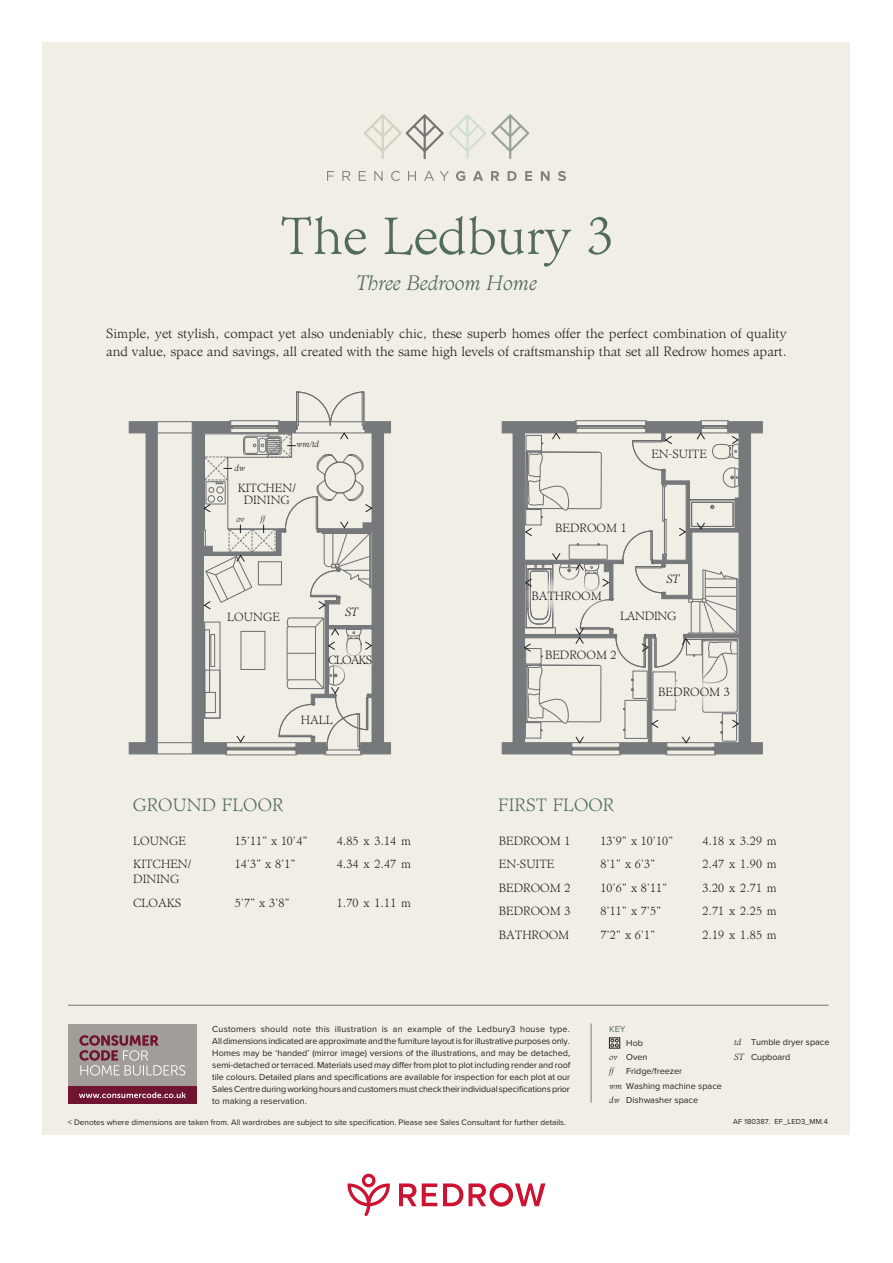
<style>
.page{position:relative;width:893px;height:1263px;background:#fff}
.page>*{position:absolute;margin:0;border:0;box-sizing:border-box;transform-origin:0 0}
.t1{font:52.5px "Cg Administer Lt";color:#526b5d}
.t2{font:21px "Cg Administer Lt It";color:#526b5d}
.t3{font:18px "Cg Administer Lt";letter-spacing:.01em;color:#526b5d}
.t4{font:13.5px/18px "Cg Administer Lt";color:#231f20}
.t5{font:12px/23.5px "Cg Administer Lt";color:#231f20}
.t6{font:12px "Cg Administer Lt";letter-spacing:-.025em;color:#231f20}
.t7{font:12px "Cg Administer Lt It";color:#231f20}
.t8{font:9px/12px "Proxima Nova";color:#231f20}
.t9{font:9px "Cg Administer Lt It";color:#231f20}
.t10{font:9px "Proxima Nova";color:#526b5d}
.t11{font:8.25px "Proxima Nova";color:#231f20}
.t12{font:7.5px "Proxima Nova";letter-spacing:.01em;color:#231f20}
.s1{font-family:"Cg Administer Lt It"}
</style>
<div class="page">
<div style="left:43px;top:43px;width:807px;height:1092px;background:#f0eee5"></div>
<hr style="left:68px;top:1005px;width:761px;height:1px;background:#76787b">
<div style="left:68px;top:1086px;width:129px;height:17px;background:#6f1530"></div>
<svg style="left:79px;top:1092px;width:107px;height:6px"></svg>
<div style="left:68px;top:1024px;width:129px;height:62px;background:#a39d99"></div>
<svg style="left:79px;top:1035px;width:106px;height:40px"></svg>
<svg style="left:399px;top:1183px;width:38px;height:23px"></svg>
<svg style="left:443px;top:1183px;width:102px;height:23px"></svg>
<svg style="left:348px;top:1174px;width:42px;height:42px"></svg>
<hr style="left:591px;top:1023px;width:1px;height:80px;background:#76787b">
<div style="left:609px;top:1038px;width:11px;height:10px;border:1px solid #231f20"></div>
<svg style="left:611px;top:1039px;width:7px;height:8px"></svg>
<hr style="left:571px;top:755px;width:50px;height:1px;background:#6c6d70">
<hr style="left:666px;top:755px;width:50px;height:1px;background:#6c6d70">
<hr style="left:325px;top:755px;width:37px;height:1px;background:#6c6d70">
<hr style="left:157px;top:754px;width:35px;height:1px;background:#6c6d70">
<hr style="left:157px;top:421px;width:35px;height:1px;background:#6c6d70">
<hr style="left:157px;top:433px;width:35px;height:1px;background:#6c6d70">
<hr style="left:157px;top:742px;width:35px;height:1px;background:#6c6d70">
<hr style="left:225px;top:755px;width:72px;height:1px;background:#6c6d70">
<svg style="left:129px;top:421px;width:29px;height:333px"></svg>
<svg style="left:364px;top:114px;width:165px;height:45px"></svg>
<svg style="left:327px;top:171px;width:7px;height:10px"></svg>
<svg style="left:342px;top:171px;width:9px;height:10px"></svg>
<svg style="left:359px;top:171px;width:7px;height:10px"></svg>
<svg style="left:374px;top:171px;width:9px;height:10px"></svg>
<svg style="left:391px;top:171px;width:9px;height:10px"></svg>
<svg style="left:408px;top:171px;width:8px;height:10px"></svg>
<svg style="left:424px;top:171px;width:10px;height:10px"></svg>
<svg style="left:440px;top:171px;width:9px;height:10px"></svg>
<svg style="left:456px;top:171px;width:9px;height:10px"></svg>
<svg style="left:473px;top:171px;width:10px;height:10px"></svg>
<svg style="left:491px;top:171px;width:8px;height:10px"></svg>
<svg style="left:508px;top:171px;width:9px;height:10px"></svg>
<svg style="left:525px;top:171px;width:7px;height:10px"></svg>
<svg style="left:541px;top:171px;width:9px;height:10px"></svg>
<svg style="left:558px;top:171px;width:8px;height:10px"></svg>
<svg style="left:192px;top:392px;width:199px;height:363px"></svg>
<svg style="left:502px;top:420px;width:261px;height:335px"></svg>
<h1 class="t1" style="left:280px;top:204px;width:335px">The Ledbury 3</h1>
<h2 class="t2" style="left:356px;top:270px;width:182px">Three Bedroom Home</h2>
<h3 class="t4" style="left:106px;top:324px;width:682px">Simple, yet stylish, compact yet also undeniably chic, these superb homes offer the perfect combination of quality and value, space and savings, all created with the same high levels of craftsmanship that set all Redrow homes apart.</h3>
<p class="t9" style="left:235px;top:462px;width:12px">dw</p>
<p class="t9" style="left:297px;top:439px;width:24px">wm/td</p>
<h3 class="t5" style="left:238px;top:482px;width:60px;line-height:12.1px;text-align:center">KITCHEN/<br>DINING</h3>
<p class="t9" style="left:236px;top:513px;width:10px">ov</p>
<p class="t9" style="left:261px;top:514px;width:6px">ff</p>
<h3 class="t5" style="left:227px;top:605px;width:54px">LOUNGE</h3>
<h3 class="t7" style="left:345px;top:605px;width:15px">ST</h3>
<h3 class="t5" style="left:328px;top:648px;width:46px">CLOAKS</h3>
<h3 class="t5" style="left:301px;top:708px;width:34px">HALL</h3>
<h3 class="t3" style="left:133px;top:794px;width:152px">GROUND FLOOR</h3>
<h3 class="t5" style="left:133px;top:829px;width:54px">LOUNGE</h3>
<h3 class="t5" style="left:235px;top:829px;width:75px">15’11” x 10’4”</h3>
<h3 class="t5" style="left:337px;top:829px;width:76px">4.85 x 3.14 m</h3>
<h3 class="t5" style="left:133px;top:852px;width:60px">KITCHEN/</h3>
<h3 class="t5" style="left:235px;top:852px;width:63px">14’3” x 8’1”</h3>
<h3 class="t5" style="left:337px;top:852px;width:76px">4.34 x 2.47 m</h3>
<h3 class="t5" style="left:133px;top:867px;width:50px">DINING<br>CLOAKS</h3>
<h3 class="t5" style="left:235px;top:891px;width:57px">5’7” x 3’8”</h3>
<h3 class="t5" style="left:337px;top:891px;width:76px">1.70 x 1.11 m</h3>
<h3 class="t5" style="left:555px;top:516px;width:73px">BEDROOM 1</h3>
<h3 class="t5" style="left:531px;top:584px;width:72px">BATHROOM</h3>
<h3 class="t5" style="left:651px;top:442px;width:57px">EN-SUITE</h3>
<h3 class="t7" style="left:666px;top:572px;width:15px">ST</h3>
<h3 class="t6" style="left:620px;top:608px;width:58px">LANDING</h3>
<h3 class="t5" style="left:545px;top:643px;width:73px">BEDROOM 2</h3>
<h3 class="t5" style="left:658px;top:681px;width:73px">BEDROOM 3</h3>
<h3 class="t3" style="left:498px;top:794px;width:118px">FIRST FLOOR</h3>
<h3 class="t5" style="left:499px;top:829px;width:73px">BEDROOM 1</h3>
<h3 class="t5" style="left:600px;top:829px;width:75px">13’9” x 10’10”</h3>
<h3 class="t5" style="left:702px;top:829px;width:76px">4.18 x 3.29 m</h3>
<h3 class="t5" style="left:499px;top:852px;width:57px">EN-SUITE</h3>
<h3 class="t5" style="left:600px;top:852px;width:57px">8’1” x 6’3”</h3>
<h3 class="t5" style="left:702px;top:852px;width:76px">2.47 x 1.90 m</h3>
<h3 class="t5" style="left:499px;top:876px;width:73px">BEDROOM 2</h3>
<h3 class="t5" style="left:600px;top:876px;width:69px">10’6” x 8’11”</h3>
<h3 class="t5" style="left:702px;top:876px;width:76px">3.20 x 2.71 m</h3>
<h3 class="t5" style="left:499px;top:899px;width:73px">BEDROOM 3</h3>
<h3 class="t5" style="left:600px;top:899px;width:63px">8’11” x 7’5”</h3>
<h3 class="t5" style="left:702px;top:899px;width:76px">2.71 x 2.25 m</h3>
<h3 class="t5" style="left:499px;top:923px;width:72px">BATHROOM</h3>
<h3 class="t5" style="left:600px;top:923px;width:57px">7’2” x 6’1”</h3>
<h3 class="t5" style="left:702px;top:923px;width:76px">2.19 x 1.85 m</h3>
<p class="t8" style="left:212px;top:1022px;width:360px;text-align:justify">Customers should note this illustration is an example of the Ledbury3 house type.<br>All dimensions indicated are approximate and the furniture layout is for illustrative purposes only.<br>Homes may be ‘handed’ (mirror image) versions of the illustrations, and may be detached, semi-detached or terraced. Materials used may differ from plot to plot including render and roof tile colours. Detailed plans and specifications are available for inspection for each plot at our Sales Centre during working hours and customers must check their individual specifications prior to making a reservation.</p>
<p class="t10" style="left:609px;top:1022px;width:18px">KEY</p>
<p class="t8" style="left:609px;top:1036px;width:40px;line-height:14.1px;text-indent:17px">Hob <span class="s1">ov</span> Oven</p>
<p class="t9" style="left:609px;top:1066px;width:6px">ff</p>
<p class="t8" style="left:609px;top:1064px;width:114px;line-height:14.1px;text-indent:17px">Fridge/freezer<br><span class="s1">wm</span> Washing machine space <span class="s1">dw</span> Dishwasher space</p>
<p class="t8" style="left:734px;top:1035px;width:97px;line-height:14.1px"><span class="s1">td</span> Tumble dryer space<br><span class="s1">ST</span> Cupboard</p>
<p class="t11" style="left:68px;top:1116px;width:500px">&lt; Denotes where dimensions are taken from. All wardrobes are subject to site specification. Please see Sales Consultant for further details.</p>
<p class="t12" style="left:733px;top:1116px;width:96px">AF 180387. EF_LED3_MM.4</p>
</div>
